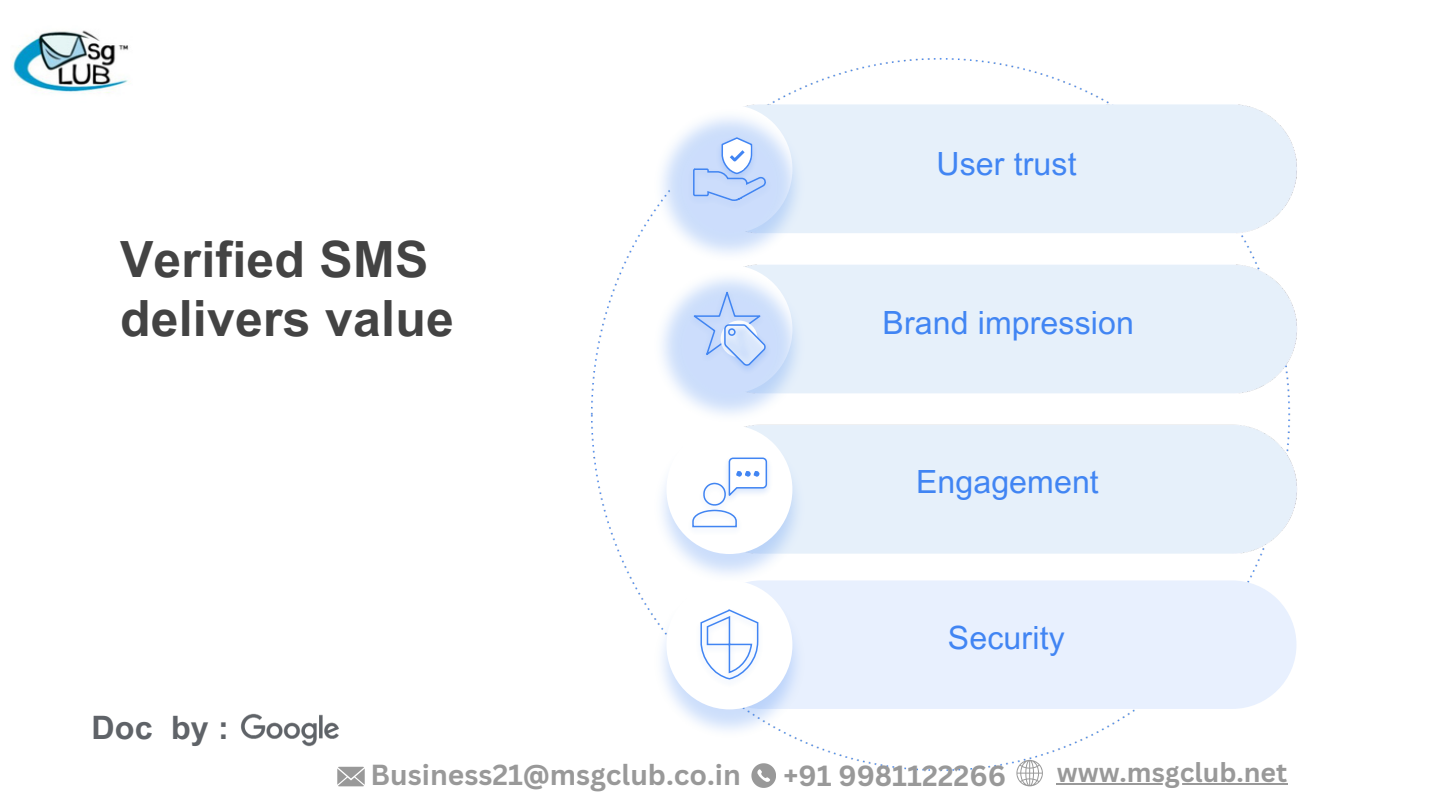
<style>
.page{position:relative;width:1440px;height:810px;background:#fff}
.page>*{position:absolute;margin:0;border:0;box-sizing:border-box;transform-origin:0 0}
.t1{font:700 50px/58.4px "Arial MT Pro";letter-spacing:.005em;color:#434343}
.t2{font:700 32.2px "Arial MT Pro";color:#5f6368}
.t3{font:32px "Arial MT Pro";letter-spacing:.005em;color:#4185f3}
.t4{font:700 28.4px "Canva Sans";color:#999}
.t5{font:700 28.2px "Canva Sans";color:#999}
.t6{font:700 26.6px "Canva Sans";color:#999}
</style>
<div class="page">
<img style="left:590px;top:58px;width:707px;height:722px">
<img style="left:646px;top:101px;width:167px;height:476px">
<svg style="left:666px;top:105px;width:126px;height:129px"></svg>
<svg style="left:666px;top:265px;width:126px;height:129px"></svg>
<img style="left:684px;top:162px;width:92px;height:51px">
<img style="left:685px;top:286px;width:84px;height:81px">
<img style="left:715px;top:318px;width:60px;height:60px">
<svg style="left:666px;top:425px;width:126px;height:129px"></svg>
<div style="left:813px;top:580px;width:483px;height:129px;background:#e8f0fe"></div>
<img style="left:646px;top:577px;width:167px;height:169px">
<svg style="left:666px;top:580px;width:126px;height:129px"></svg>
<img style="left:12px;top:30px;width:117px;height:63px">
<img style="left:241px;top:713px;width:98px;height:34px">
<svg style="left:337px;top:767px;width:27px;height:19px"></svg>
<svg style="left:751px;top:763px;width:24px;height:24px"></svg>
<svg style="left:1016px;top:760px;width:27px;height:26px"></svg>
<hr style="left:1057px;top:783px;width:70px;height:2px;background:#999">
<hr style="left:1127px;top:783px;width:160px;height:2px;background:#999">
<p class="t1" style="left:120px;top:237px;width:335px">Verified SMS delivers value</p>
<h3 class="t2" style="left:91px;top:716px;width:139px">Doc by :</h3>
<p class="t3" style="left:936px;top:152px;width:142px">User trust</p>
<p class="t3" style="left:883px;top:310px;width:253px">Brand impression</p>
<p class="t3" style="left:916px;top:470px;width:184px">Engagement</p>
<p class="t3" style="left:948px;top:626px;width:118px">Security</p>
<h3 class="t5" style="left:371px;top:755px;width:372px">Business21@msgclub.co.in</h3>
<h3 class="t4" style="left:784px;top:755px;width:224px">+91 9981122266</h3>
<p class="t6" style="left:1057px;top:753px;width:232px">www.msgclub.net</p>
</div>
